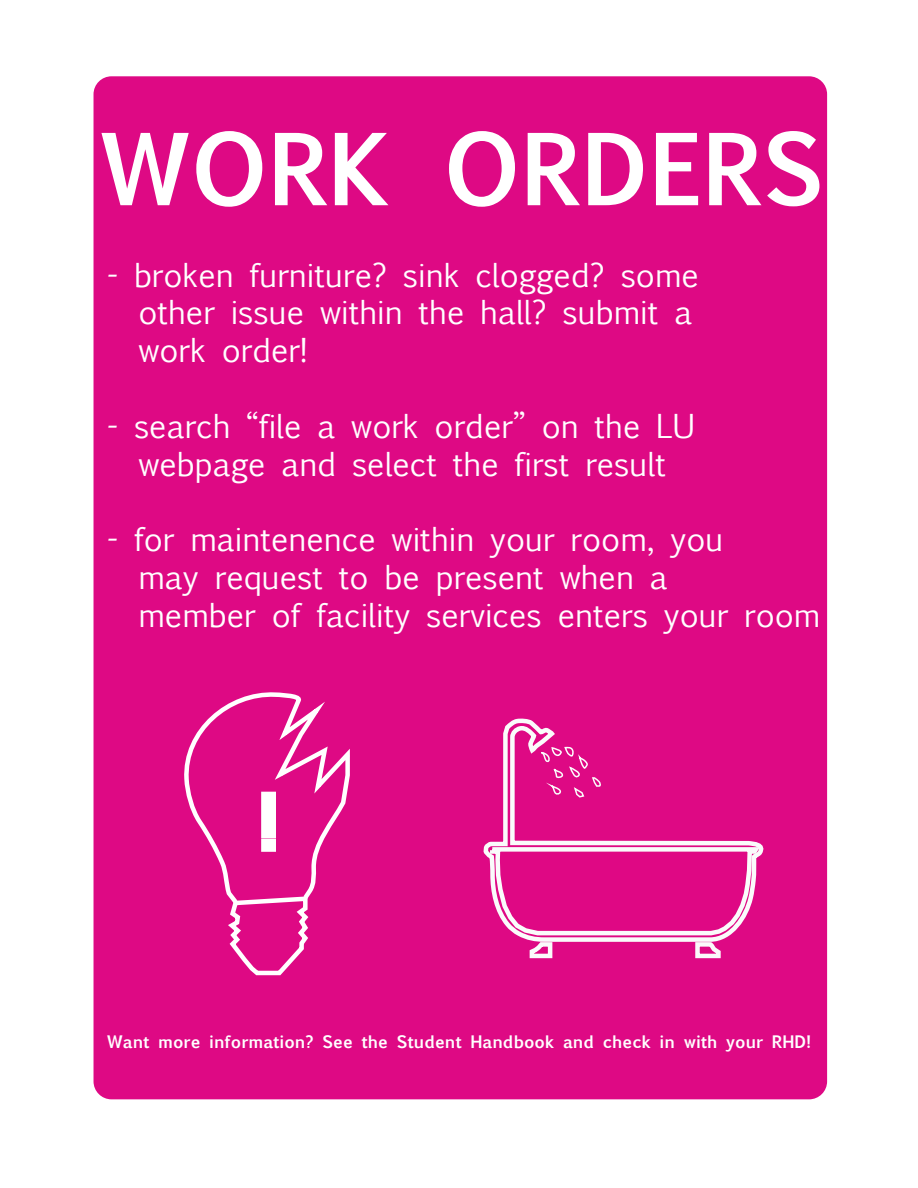
<style>
.page{position:relative;width:918px;height:1188px;background:#fff}
.page>*{position:absolute;margin:0;border:0;box-sizing:border-box;transform-origin:0 0}
.t1{font:700 94.5px "Euphemia UCAS";color:#fff}
.t2{font:31.5px/37.8px "Euphemia UCAS";color:#fff}
.t3{font:700 16.5px "Euphemia UCAS";color:#fff}
</style>
<div class="page">
<div style="left:94px;top:76px;width:733px;height:1023px;background:#de0984;border-radius:18px"></div>
<svg style="left:483px;top:718px;width:279px;height:140px"></svg>
<svg style="left:540px;top:745px;width:63px;height:53px"></svg>
<svg style="left:488px;top:845px;width:276px;height:114px"></svg>
<svg style="left:184px;top:692px;width:166px;height:284px"></svg>
<div style="left:261px;top:792px;width:15px;height:46px;background:#fff"></div>
<div style="left:261px;top:838px;width:15px;height:14px;background:#fff;border:4px solid #fff"></div>
<h1 class="t1" style="left:99px;top:98px;width:728px">WORK ORDERS</h1>
<p class="t2" style="left:138px;top:256px;width:562px;text-indent:-32px">- broken furniture? sink clogged? some other issue within the hall? submit a work order!</p>
<p class="t2" style="left:107px;top:407px;width:590px;text-align:center">- search “file a work order” on the LU webpage and select the first result</p>
<p class="t2" style="left:138px;top:520px;width:684px;text-indent:-32px">- for maintenence within your room, you<br>may request to be present when a<br>member of facility services enters your room</p>
<p class="t3" style="left:107px;top:1029px;width:706px">Want more information? See the Student Handbook and check in with your RHD!</p>
</div>
